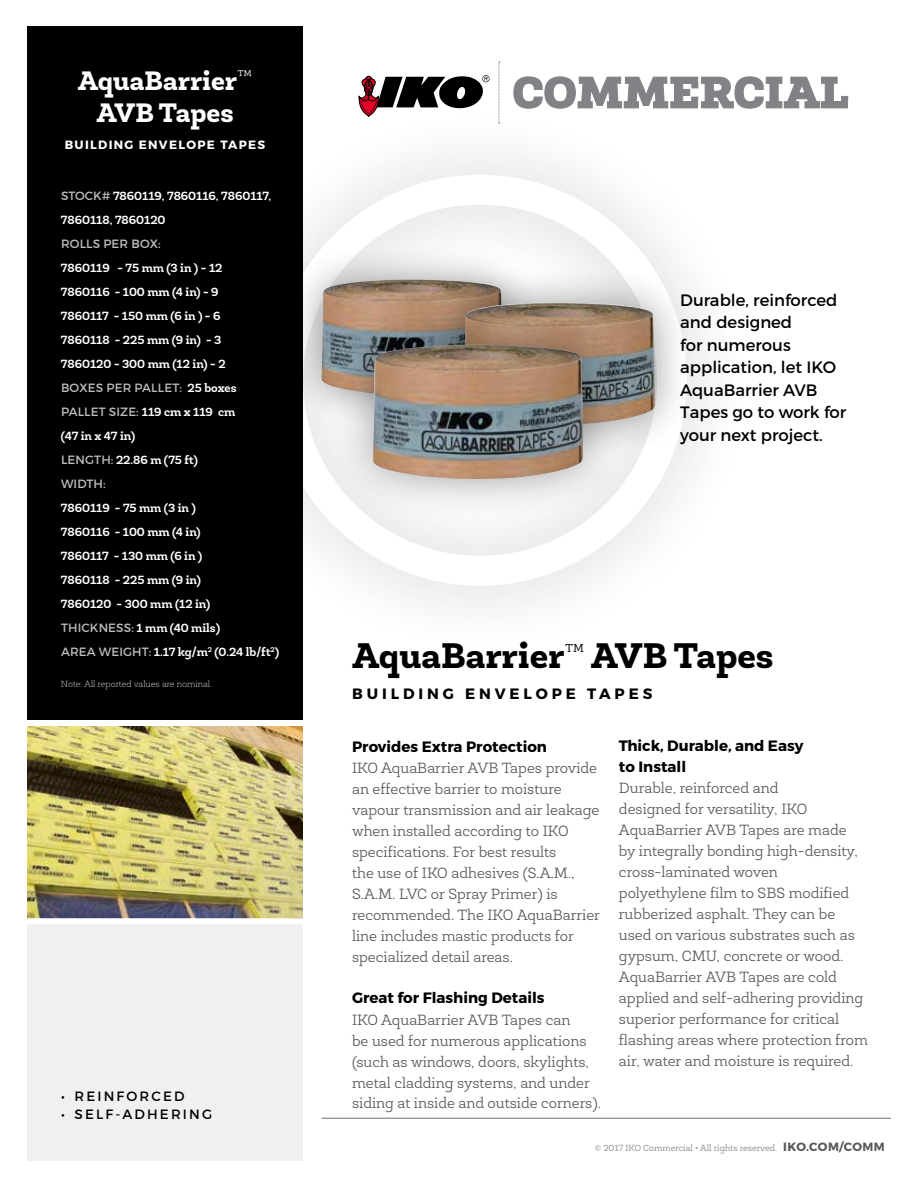
<style>
.page{position:relative;width:918px;height:1188px;background:#fff}
.page>*{position:absolute;margin:0;border:0;box-sizing:border-box;transform-origin:0 0}
.t1{font:800 36px "Newslab";color:#000}
.t2{font:800 27px/31.5px "Newslab";color:#fff;text-align:center}
.t3{font:16.5px/22.5px "Montserrat";color:#000}
.t4{font:300 15px/21px "Newslab";color:#58595b}
.t5{font:700 15px/21px "Montserrat";color:#000}
.t6{font:700 15px "Montserrat";letter-spacing:.26em;color:#000}
.t7{font:13.5px "Montserrat";letter-spacing:.16em;color:#000}
.t8{font:700 12px/24px "Newslab";color:#fff}
.t9{font:12px/24px "Montserrat";letter-spacing:.01em;color:#bcbec0}
.t10{font:700 12px "Montserrat";letter-spacing:.11em;color:#fff}
.t11{font:700 12px "Montserrat";letter-spacing:.035em;color:#58595b}
.t12{font:300 9px "Newslab";color:#808285}
.t13{font:100 9px "Newslab";color:#fff}
.s1{font-family:"Montserrat";font-weight:400;color:#bcbec0}
.s2{font-family:"Newslab";font-weight:700;color:#fff}
</style>
<div class="page">
<div style="left:205px;top:107px;width:550px;height:547px;background:#000;opacity:.5"></div>
<div style="left:273px;top:175px;width:414px;height:411px;border:30px solid #fff;border-radius:50%"></div>
<svg style="left:513px;top:76px;width:336px;height:33px"></svg>
<svg style="left:358px;top:75px;width:131px;height:43px"></svg>
<svg style="left:499px;top:62px;width:1px;height:62px"></svg>
<div style="left:27px;top:731px;width:276px;height:430px;background:#f0f0f1"></div>
<hr style="left:322px;top:1118px;width:569px;height:1px;background:#939598">
<div style="left:27px;top:27px;width:276px;height:699px;background:#000"></div>
<img style="left:27px;top:720px;width:276px;height:204px">
<div style="left:285px;top:243px;width:254px;height:188px;background:#000;opacity:.4"></div>
<img style="left:321px;top:280px;width:105px;height:116px">
<div style="left:426px;top:264px;width:267px;height:198px;background:#000;opacity:.4"></div>
<img style="left:626px;top:302px;width:30px;height:123px">
<div style="left:331px;top:302px;width:295px;height:219px;background:#000;opacity:.4"></div>
<img style="left:372px;top:345px;width:212px;height:135px">
<h2 class="t2" style="left:78px;top:65px;width:176px">AquaBarrier<sup>™<br></sup>AVB Tapes</h2>
<p class="t10" style="left:65px;top:137px;width:202px">BUILDING ENVELOPE TAPES</p>
<p class="t8" style="left:61px;top:184px;width:212px"><span class="s1">STOCK#</span> 7860119, 7860116, 7860117,<br>7860118, 7860120</p>
<p class="t9" style="left:61px;top:232px;width:101px">ROLLS PER BOX:</p>
<p class="t8" style="left:61px;top:256px;width:166px">7860119 - 75 mm (3 in ) - 12<br>7860116 - 100 mm (4 in) - 9<br>7860117 - 150 mm (6 in ) - 6<br>7860118 - 225 mm (9 in) - 3<br>7860120 - 300 mm (12 in) - 2</p>
<p class="t9" style="left:61px;top:376px;width:177px">BOXES PER PALLET: <span class="s2">25 boxes<br></span>PALLET SIZE: <span class="s2">119 cm x 119 cm</span></p>
<p class="t8" style="left:61px;top:424px;width:138px">(47 in x 47 in)<br><span class="s1">LENGTH:</span> 22.86 m (75 ft)</p>
<p class="t9" style="left:61px;top:472px;width:46px">WIDTH:</p>
<p class="t8" style="left:61px;top:496px;width:220px">7860119 - 75 mm (3 in )<br>7860116 - 100 mm (4 in)<br>7860117 - 130 mm (6 in )<br>7860118 - 225 mm (9 in)<br>7860120 - 300 mm (12 in)<br><span class="s1">THICKNESS:</span> 1 mm (40 mils)<br><span class="s1">AREA WEIGHT:</span> 1.17 kg/m<sup>2</sup> (0.24 lb/ft<sup>2</sup>)</p>
<p class="t13" style="left:61px;top:679px;width:152px">Note: All reported values are nominal.</p>
<p class="t7" style="left:61px;top:1088px;width:125px">• REINFORCED</p>
<p class="t7" style="left:61px;top:1106px;width:153px">• SELF‑ADHERING</p>
<p class="t3" style="left:680px;top:289px;width:168px">Durable, reinforced and designed<br>for numerous application, let IKO<br>AquaBarrier AVB<br>Tapes go to work for your next project.</p>
<h1 class="t1" style="left:352px;top:632px;width:423px">AquaBarrier<sup>™</sup> AVB Tapes</h1>
<p class="t6" style="left:352px;top:684px;width:302px">BUILDING ENVELOPE TAPES</p>
<p class="t5" style="left:352px;top:736px;width:196px">Provides Extra Protection</p>
<p class="t4" style="left:352px;top:757px;width:249px">IKO AquaBarrier AVB Tapes provide an effective barrier to moisture vapour transmission and air leakage when installed according to IKO specifications. For best results<br>the use of IKO adhesives (S.A.M.,<br>S.A.M. LVC or Spray Primer) is recommended. The IKO AquaBarrier line includes mastic products for specialized detail areas.</p>
<p class="t5" style="left:352px;top:988px;width:194px">Great for Flashing Details</p>
<p class="t4" style="left:352px;top:1009px;width:250px">IKO AquaBarrier AVB Tapes can<br>be used for numerous applications (such as windows, doors, skylights, metal cladding systems, and under siding at inside and outside corners).</p>
<p class="t5" style="left:619px;top:736px;width:186px">Thick, Durable, and Easy to Install</p>
<p class="t4" style="left:619px;top:778px;width:250px">Durable, reinforced and<br>designed for versatility, IKO<br>AquaBarrier AVB Tapes are made<br>by integrally bonding high‑density, cross‑laminated woven polyethylene film to SBS modified rubberized asphalt. They can be used on various substrates such as gypsum, CMU, concrete or wood.<br>AquaBarrier AVB Tapes are cold applied and self‑adhering providing superior performance for critical flashing areas where protection from air, water and moisture is required.</p>
<p class="t11" style="left:783px;top:1139px;width:103px">IKO.COM/COMM</p>
<p class="t12" style="left:595px;top:1142px;width:184px">© 2017 IKO Commercial • All rights reserved.</p>
</div>
